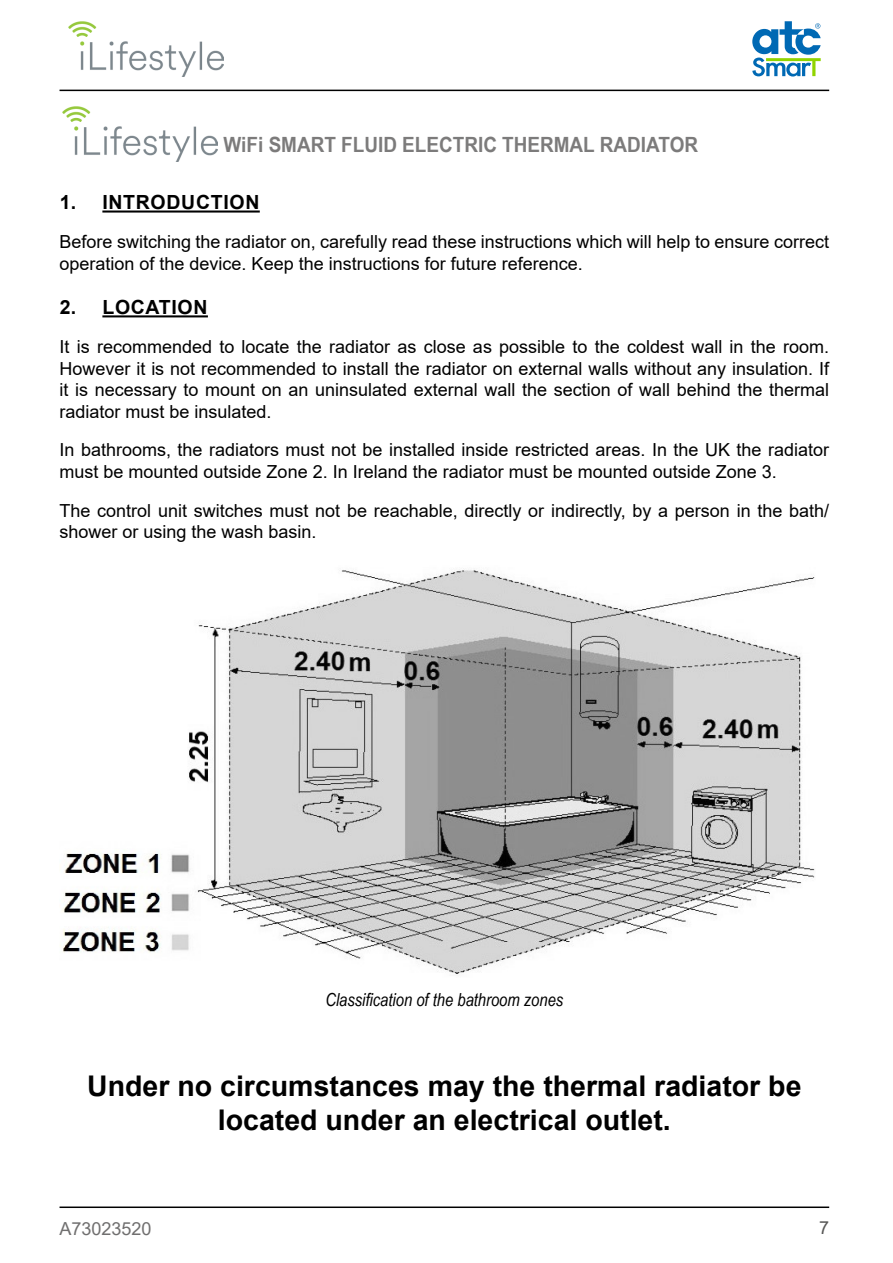
<style>
.page{position:relative;width:893px;height:1263px;background:#fff}
.page>*{position:absolute;margin:0;border:0;box-sizing:border-box;transform-origin:0 0}
.t1{font:700 28.5px/34.2px "Arial";color:#000;text-align:center}
.t2{font:700 21px "Arial Narrow";color:#7c7b7b;scale:1.1 1}
.t3{font:700 19.5px "Arial";letter-spacing:.035em;color:#000}
.t4{font:18px/21.6px "Arial";color:#000}
.t5{font:italic 18px "Arial Narrow";color:#000}
.t6{font:18px "Arial";color:#706f6f}
.t7{font:18px "Arial";color:#575756}
</style>
<div class="page">
<svg style="left:752px;top:21px;width:69px;height:56px"></svg>
<hr style="left:60px;top:90px;width:769px;height:1px;background:#000">
<hr style="left:60px;top:1206px;width:769px;height:2px;background:#000">
<img style="left:68px;top:21px;width:156px;height:56px">
<hr style="left:102px;top:210px;width:158px;height:3px;background:#000">
<hr style="left:102px;top:315px;width:106px;height:2px;background:#000">
<img style="left:62px;top:106px;width:156px;height:56px">
<img style="left:62px;top:568px;width:753px;height:406px">
<p class="t2" style="left:224px;top:129px;width:433px">WiFi SMART FLUID ELECTRIC THERMAL RADIATOR</p>
<p class="t3" style="left:60px;top:189px;width:201px">1. INTRODUCTION</p>
<p class="t4" style="left:60px;top:231px;width:771px">Before switching the radiator on, carefully read these instructions which will help to ensure correct operation of the device. Keep the instructions for future reference.</p>
<p class="t3" style="left:60px;top:294px;width:149px">2. LOCATION</p>
<p class="t4" style="left:60px;top:336px;width:771px;text-align:justify">It is recommended to locate the radiator as close as possible to the coldest wall in the room.<br>However it is not recommended to install the radiator on external walls without any insulation. If it is necessary to mount on an uninsulated external wall the section of wall behind the thermal radiator must be insulated.</p>
<p class="t4" style="left:60px;top:439px;width:771px">In bathrooms, the radiators must not be installed inside restricted areas. In the UK the radiator must be mounted outside Zone 2. In Ireland the radiator must be mounted outside Zone 3.</p>
<p class="t4" style="left:60px;top:499px;width:771px">The control unit switches must not be reachable, directly or indirectly, by a person in the bath/ shower or using the wash basin.</p>
<p class="t5" style="left:325px;top:987px;width:239px">Classification of the bathroom zones</p>
<h1 class="t1" style="left:87px;top:1069px;width:716px">Under no circumstances may the thermal radiator be located under an electrical outlet.</h1>
<p class="t6" style="left:60px;top:1216px;width:94px">A73023520</p>
<p class="t7" style="left:819px;top:1215px;width:12px">7</p>
</div>
